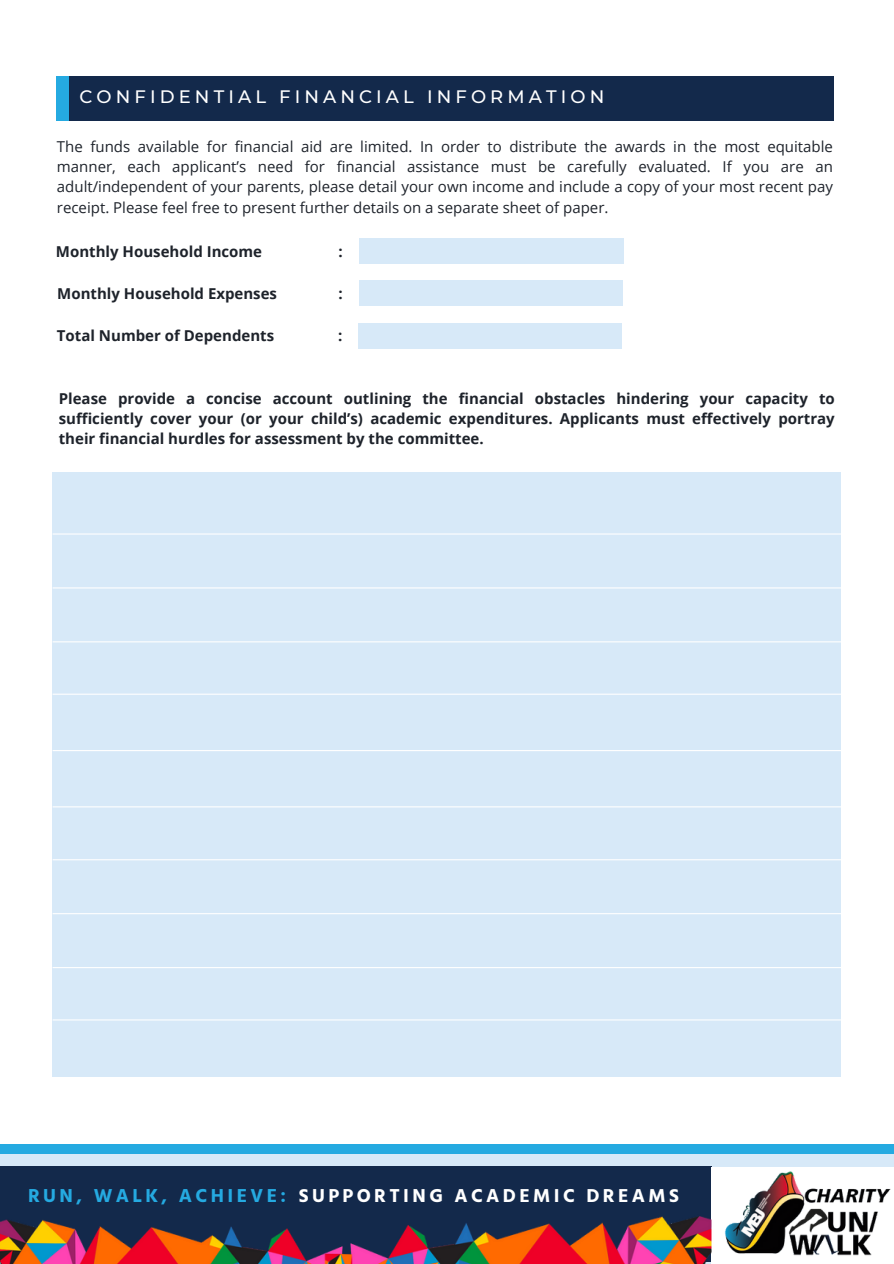
<style>
.page{position:relative;width:894px;height:1264px;background:#fff}
.page>*{position:absolute;margin:0;border:0;box-sizing:border-box;transform-origin:0 0}
.t1{font:700 19.2px "Hind Guntur";letter-spacing:.175em;color:#fff}
.t2{font:700 19.2px "Hind Guntur";letter-spacing:.175em;color:#25aae1}
.t3{font:500 18px "Montserrat";letter-spacing:.23em;color:#fff}
.t4{font:15px/20.2px "Open Sans";color:#1e232b;text-align:justify}
.t5{font:700 15px/20.2px "Open Sans";color:#1e232b;text-align:justify}
</style>
<div class="page">
<div style="left:56px;top:77px;width:30px;height:44px;background:#25aae1"></div>
<div style="left:69px;top:77px;width:764px;height:44px;background:#13294b"></div>
<div style="left:359px;top:238px;width:264px;height:26px;background:#d7e9f8"></div>
<div style="left:359px;top:280px;width:263px;height:26px;background:#d7e9f8"></div>
<div style="left:358px;top:323px;width:264px;height:25px;background:#d7e9f8"></div>
<div style="left:53px;top:472px;width:787px;height:604px;background:#d7e9f8"></div>
<hr style="left:53px;top:533px;width:787px;height:1px;background:#fff">
<hr style="left:53px;top:587px;width:787px;height:1px;background:#fff">
<hr style="left:53px;top:641px;width:787px;height:1px;background:#fff">
<hr style="left:53px;top:693px;width:787px;height:1px;background:#fff">
<hr style="left:53px;top:750px;width:787px;height:1px;background:#fff">
<hr style="left:53px;top:806px;width:787px;height:1px;background:#fff">
<hr style="left:53px;top:859px;width:787px;height:1px;background:#fff">
<hr style="left:53px;top:913px;width:787px;height:1px;background:#fff">
<hr style="left:53px;top:967px;width:787px;height:1px;background:#fff">
<hr style="left:53px;top:1019px;width:787px;height:1px;background:#fff">
<div style="left:0;top:1144px;width:893px;height:11px;background:#25aae1"></div>
<div style="left:0;top:1153px;width:893px;height:110px;background:#d7e9f8"></div>
<div style="left:0;top:1166px;width:711px;height:95px;background:#13294b"></div>
<div style="left:711px;top:1166px;width:182px;height:97px;background:#fff"></div>
<img style="left:724px;top:1171px;width:167px;height:85px">
<img style="left:0;top:1219px;width:323px;height:44px">
<img style="left:323px;top:1216px;width:389px;height:47px">
<h1 class="t3" style="left:79px;top:86px;width:526px">CONFIDENTIAL FINANCIAL INFORMATION</h1>
<p class="t4" style="left:57px;top:136px;width:777px">The funds available for financial aid are limited. In order to distribute the awards in the most equitable manner, each applicant’s need for financial assistance must be carefully evaluated. If you are an adult/independent of your parents, please detail your own income and include a copy of your most recent pay receipt. Please feel free to present further details on a separate sheet of paper.</p>
<h2 class="t5" style="left:56px;top:241px;width:208px">Monthly Household Income</h2>
<p class="t5" style="left:57px;top:283px;width:221px">Monthly Household Expenses</p>
<h2 class="t5" style="left:338px;top:241px;width:6px">:</h2>
<p class="t5" style="left:338px;top:283px;width:6px">:</p>
<h2 class="t5" style="left:57px;top:325px;width:219px">Total Number of Dependents</h2>
<p class="t5" style="left:338px;top:325px;width:6px">:</p>
<h2 class="t5" style="left:59px;top:387px;width:777px">Please provide a concise account outlining the financial obstacles hindering your capacity to sufficiently cover your (or your child’s) academic expenditures. Applicants must effectively portray their financial hurdles for assessment by the committee.</h2>
<p class="t2" style="left:28px;top:1183px;width:259px">RUN, WALK, ACHIEVE:</p>
<p class="t1" style="left:299px;top:1183px;width:381px">SUPPORTING ACADEMIC DREAMS</p>
</div>
